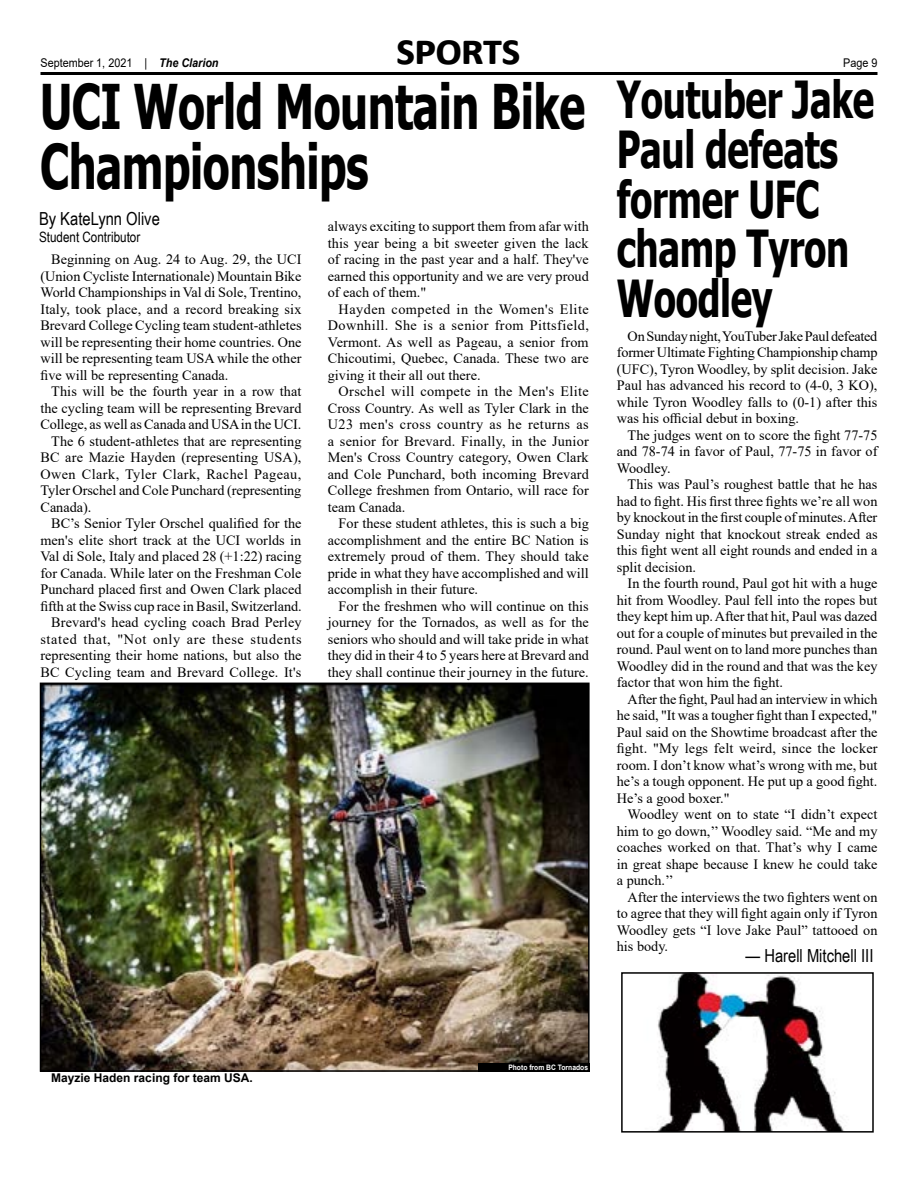
<style>
.page{position:relative;width:918px;height:1188px;background:#fff}
.page>*{position:absolute;margin:0;border:0;box-sizing:border-box;transform-origin:0 0}
.t1{font:700 61.5px/60px "Tahoma";letter-spacing:-.01em;color:#000;scale:.71 1}
.t2{font:700 51px/49.5px "Tahoma";letter-spacing:-.01em;color:#000;scale:.71 1}
.t3{font:700 45px "Calibri";letter-spacing:-.03em;color:#000}
.t4{font:18px "Arial Narrow";color:#000}
.t5{font:14.25px/16.5px "Times New Roman";color:#000;text-align:justify}
.t6{font:14.25px "Times New Roman";letter-spacing:.045em;color:#000}
.t7{font:14.25px "Times New Roman";letter-spacing:.03em;color:#000}
.t8{font:14.25px "Arial Narrow";color:#000}
.t9{font:12px "Arial";color:#000;scale:.9 1}
.t10{font:700 12px "Arial";color:#000}
.t11{font:700 7.5px "Arial";color:#fff;scale:.9 1}
.s1{font-weight:700;font-style:italic}
</style>
<div class="page">
<hr style="left:40px;top:72px;width:838px;height:3px;background:#000">
<img style="left:43px;top:686px;width:544px;height:383px">
<div style="left:40px;top:683px;width:550px;height:389px;border:2px solid #000"></div>
<img style="left:657px;top:975px;width:187px;height:155px">
<div style="left:621px;top:972px;width:253px;height:161px;border:2px solid #000"></div>
<div style="left:478px;top:1063px;width:112px;height:9px;background:#000"></div>
<h3 class="t3" style="left:396px;top:17px;width:126px">sports</h3>
<p class="t9" style="left:40px;top:55px;width:199px">September 1, 2021 | <span class="s1">The Clarion</span></p>
<p class="t9" style="left:843px;top:55px;width:40px">Page 9</p>
<h1 class="t1" style="left:40px;top:79px;width:770px">UCI World Mountain Bike<br>Championships</h1>
<h2 class="t2" style="left:617px;top:77px;width:364px">Youtuber Jake<br>Paul defeats former UFC champ Tyron<br>Woodley</h2>
<p class="t5" style="left:617px;top:327px;width:262px;text-indent:11px">On Sunday night, YouTuber Jake Paul defeated former Ultimate Fighting Championship champ (UFC), Tyron Woodley, by split decision. Jake Paul has advanced his record to (4-0, 3 KO), while Tyron Woodley falls to (0-1) after this was his official debut in boxing.</p>
<p class="t5" style="left:617px;top:426px;width:262px;text-indent:11px">The judges went on to score the fight 77-75 and 78-74 in favor of Paul, 77-75 in favor of Woodley.</p>
<p class="t5" style="left:617px;top:476px;width:262px;text-indent:11px">This was Paul’s roughest battle that he has had to fight. His first three fights we’re all won by knockout in the first couple of minutes. After Sunday night that knockout streak ended as this fight went all eight rounds and ended in a split decision.</p>
<p class="t5" style="left:617px;top:575px;width:262px;text-indent:11px">In the fourth round, Paul got hit with a huge hit from Woodley. Paul fell into the ropes but they kept him up. After that hit, Paul was dazed out for a couple of minutes but prevailed in the round. Paul went on to land more punches than Woodley did in the round and that was the key factor that won him the fight.</p>
<p class="t5" style="left:617px;top:690px;width:262px;text-indent:11px">After the fight, Paul had an interview in which he said, "It was a tougher fight than I expected," Paul said on the Showtime broadcast after the fight. "My legs felt weird, since the locker room. I don’t know what’s wrong with me, but he’s a tough opponent. He put up a good fight.<br>He’s a good boxer."</p>
<p class="t5" style="left:617px;top:806px;width:262px;text-indent:11px">Woodley went on to state “I didn’t expect him to go down,’’ Woodley said. “Me and my coaches worked on that. That’s why I came in great shape because I knew he could take a punch.’’</p>
<p class="t5" style="left:617px;top:888px;width:262px;text-indent:11px">After the interviews the two fighters went on to agree that they will fight again only if Tyron Woodley gets “I love Jake Paul” tattooed on his body.</p>
<p class="t4" style="left:39px;top:206px;width:122px">By KateLynn Olive</p>
<p class="t8" style="left:39px;top:226px;width:103px">Student Contributor</p>
<p class="t5" style="left:40px;top:251px;width:263px;text-indent:11px">Beginning on Aug. 24 to Aug. 29, the UCI (Union Cycliste Internationale) Mountain Bike World Championships in Val di Sole, Trentino, Italy, took place, and a record breaking six Brevard College Cycling team student-athletes will be representing their home countries. One will be representing team USA while the other five will be representing Canada.</p>
<p class="t5" style="left:51px;top:383px;width:252px">This will be the fourth year in a row that</p>
<p class="t5" style="left:40px;top:399px;width:263px">the cycling team will be representing Brevard</p>
<p class="t5" style="left:40px;top:416px;width:262px">College, as well as Canada and USA in the UCI.</p>
<p class="t5" style="left:51px;top:432px;width:252px">The 6 student-athletes that are representing</p>
<p class="t5" style="left:40px;top:449px;width:263px">BC are Mazie Hayden (representing USA),</p>
<p class="t7" style="left:40px;top:464px;width:262px">Owen Clark, Tyler Clark, Rachel Pageau,</p>
<p class="t5" style="left:40px;top:482px;width:262px">Tyler Orschel and Cole Punchard (representing</p>
<p class="t5" style="left:40px;top:498px;width:53px">Canada).</p>
<p class="t5" style="left:51px;top:515px;width:252px">BC’s Senior Tyler Orschel qualified for the</p>
<p class="t5" style="left:40px;top:531px;width:262px">men's elite short track at the UCI worlds in</p>
<p class="t5" style="left:40px;top:548px;width:263px">Val di Sole, Italy and placed 28 (+1:22) racing</p>
<p class="t5" style="left:40px;top:564px;width:263px">for Canada. While later on the Freshman Cole</p>
<p class="t5" style="left:40px;top:581px;width:263px">Punchard placed first and Owen Clark placed</p>
<p class="t5" style="left:40px;top:597px;width:263px">fifth at the Swiss cup race in Basil, Switzerland.</p>
<p class="t5" style="left:51px;top:614px;width:252px">Brevard's head cycling coach Brad Perley</p>
<p class="t6" style="left:40px;top:629px;width:263px">stated that, "Not only are these students</p>
<p class="t5" style="left:40px;top:647px;width:263px">representing their home nations, but also the</p>
<p class="t5" style="left:40px;top:663px;width:262px">BC Cycling team and Brevard College. It's</p>
<p class="t5" style="left:328px;top:218px;width:263px">always exciting to support them from afar with this year being a bit sweeter given the lack of racing in the past year and a half. They've earned this opportunity and we are very proud of each of them."</p>
<p class="t5" style="left:328px;top:300px;width:263px;text-indent:11px">Hayden competed in the Women's Elite Downhill. She is a senior from Pittsfield, Vermont. As well as Pageau, a senior from Chicoutimi, Quebec, Canada. These two are giving it their all out there.</p>
<p class="t5" style="left:328px;top:383px;width:263px;text-indent:11px">Orschel will compete in the Men's Elite Cross Country. As well as Tyler Clark in the U23 men's cross country as he returns as a senior for Brevard. Finally, in the Junior Men's Cross Country category, Owen Clark and Cole Punchard, both incoming Brevard College freshmen from Ontario, will race for team Canada.</p>
<p class="t5" style="left:328px;top:515px;width:263px;text-indent:11px">For these student athletes, this is such a big accomplishment and the entire BC Nation is extremely proud of them. They should take pride in what they have accomplished and will accomplish in their future.</p>
<p class="t5" style="left:328px;top:597px;width:263px;text-indent:11px">For the freshmen who will continue on this journey for the Tornados, as well as for the seniors who should and will take pride in what they did in their 4 to 5 years here at Brevard and they shall continue their journey in the future.</p>
<p class="t4" style="left:746px;top:942px;width:129px">— Harell Mitchell III</p>
<p class="t10" style="left:51px;top:1069px;width:203px">Mayzie Haden racing for team USA.</p>
<p class="t11" style="left:508px;top:1062px;width:90px">Photo from BC Tornados</p>
</div>
